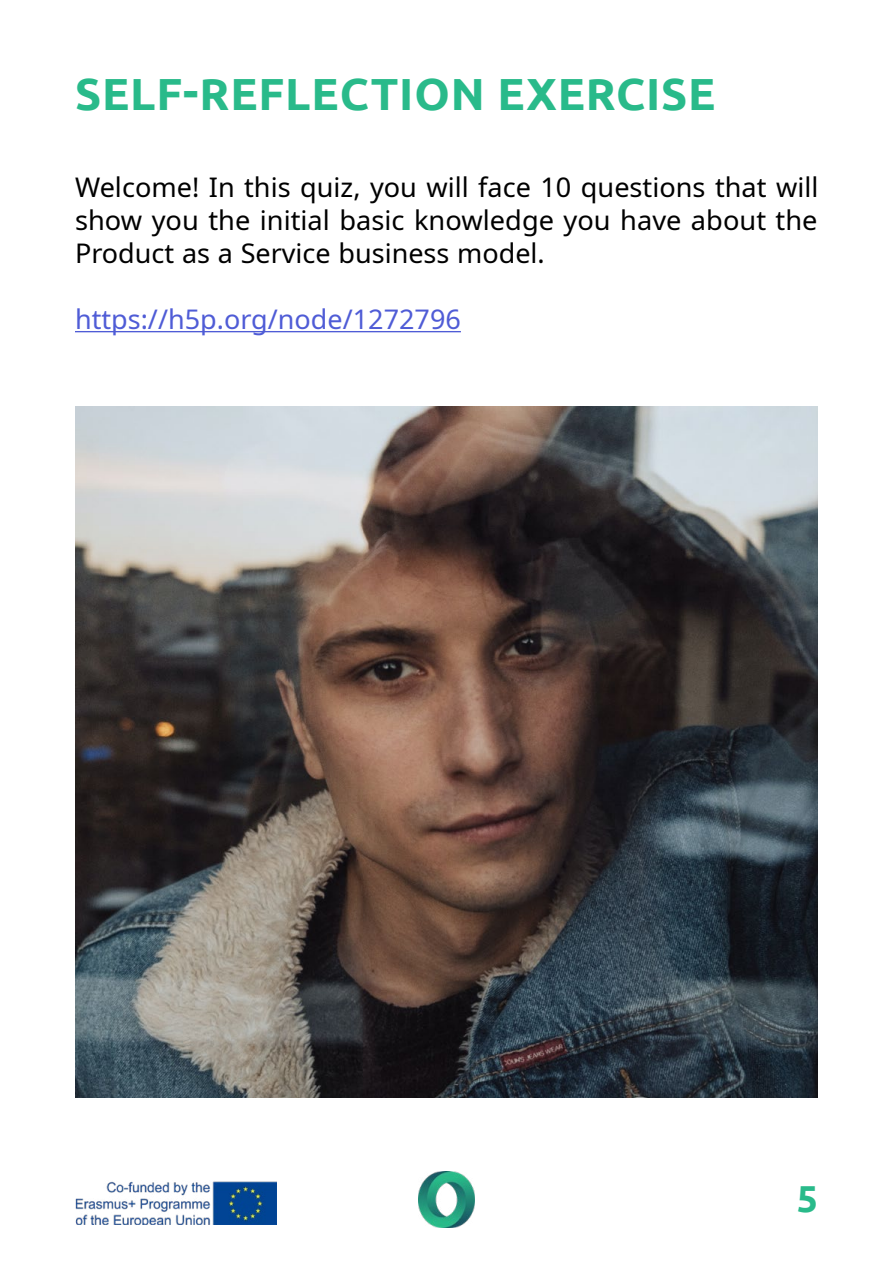
<style>
.page{position:relative;width:893px;height:1263px;background:#fff}
.page>*{position:absolute;margin:0;border:0;box-sizing:border-box;transform-origin:0 0}
.t1{font:700 45px "Ubuntu";letter-spacing:.02em;color:#29ba8a}
.t2{font:700 37.5px "Ubuntu";color:#29ba8a}
.t3{font:27px/33px "Noto Sans";color:#000;text-align:justify}
.t4{font:27px "Noto Sans";color:#4f5cd6}
</style>
<div class="page">
<img style="left:75px;top:1181px;width:201px;height:43px">
<img style="left:419px;top:1171px;width:55px;height:56px">
<hr style="left:75px;top:331px;width:386px;height:1px;background:#4f5cd6">
<img style="left:75px;top:407px;width:743px;height:691px">
<h1 class="t1" style="left:75px;top:67px;width:642px">SELF-REFLECTION EXERCISE</h1>
<p class="t3" style="left:75px;top:171px;width:745px">Welcome! In this quiz, you will face 10 questions that will show you the initial basic knowledge you have about the Product as a Service business model.</p>
<p class="t4" style="left:75px;top:300px;width:387px">https://h5p.org/node/1272796</p>
<h2 class="t2" style="left:797px;top:1175px;width:23px">5</h2>
</div>
